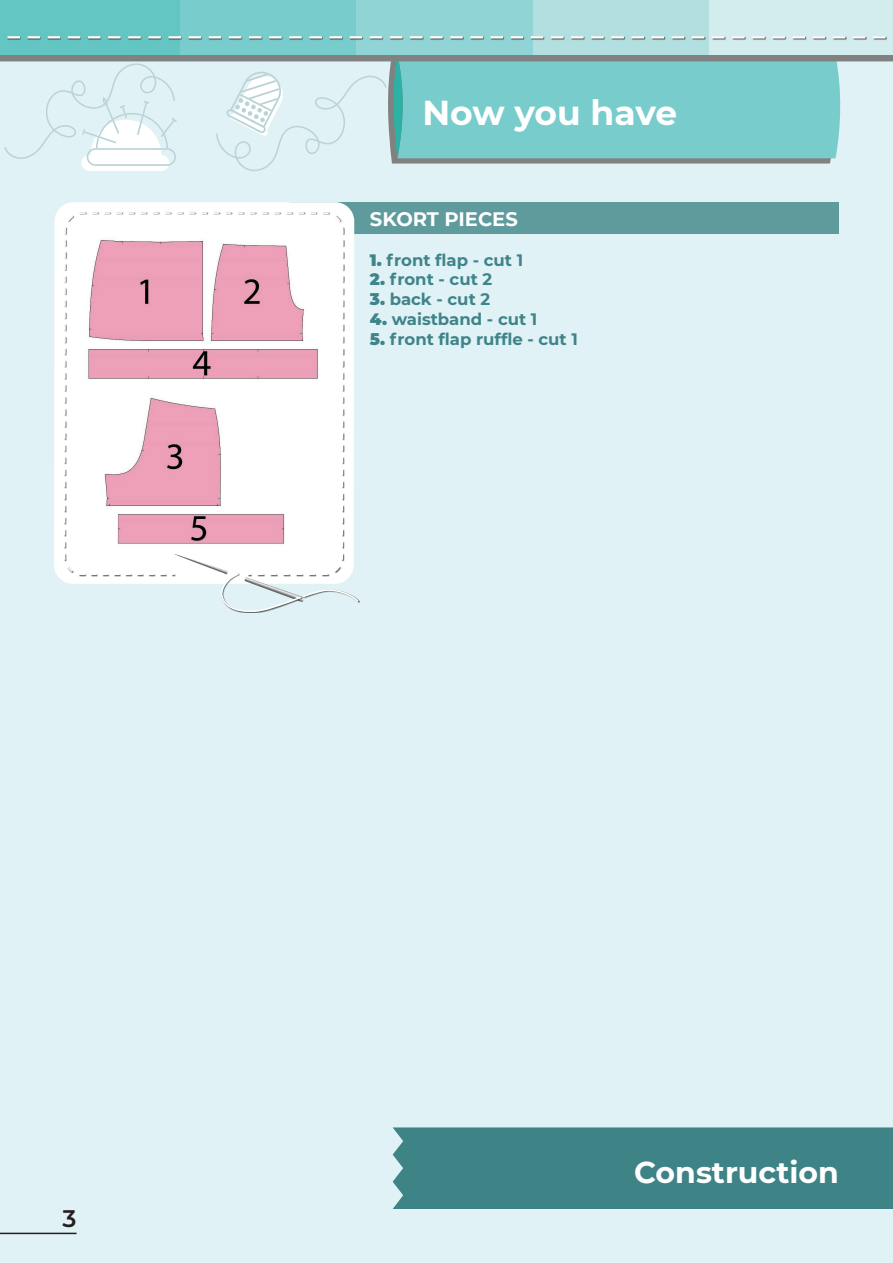
<style>
.page{position:relative;width:893px;height:1263px;background:#fff}
.page>*{position:absolute;margin:0;border:0;box-sizing:border-box;transform-origin:0 0}
.t1{font:700 34.5px "Montserrat";letter-spacing:-.01em;color:#fff}
.t2{font:700 30px "Montserrat";color:#fff}
.t3{font:600 24px "Montserrat";color:#231f20}
.t4{font:700 19.5px "Montserrat";color:#fff}
.t5{font:700 16.5px "Montserrat";color:#3f848a}
.s1{font-weight:900}
</style>
<div class="page">
<div style="left:0;top:1px;width:893px;height:1262px;background:#e0f2f5"></div>
<div style="left:708px;top:0;width:185px;height:55px;background:#d3eced"></div>
<div style="left:532px;top:0;width:176px;height:55px;background:#b2dfdf"></div>
<div style="left:356px;top:0;width:176px;height:55px;background:#91d4d5"></div>
<div style="left:180px;top:0;width:176px;height:55px;background:#78cccb"></div>
<div style="left:0;top:0;width:180px;height:55px;background:#64c6c3"></div>
<svg style="left:0;top:55px;width:893px;height:116px"></svg>
<hr style="left:0;top:0;width:1px;height:55px;background:#d3eced">
<hr style="left:7px;top:36px;width:880px;height:4px;background:#231f20;opacity:.75">
<svg style="left:853px;top:36px;width:12px;height:2px"></svg>
<svg style="left:833px;top:36px;width:12px;height:2px"></svg>
<svg style="left:813px;top:36px;width:12px;height:2px"></svg>
<svg style="left:792px;top:36px;width:13px;height:2px"></svg>
<svg style="left:772px;top:36px;width:13px;height:2px"></svg>
<svg style="left:752px;top:36px;width:13px;height:2px"></svg>
<svg style="left:732px;top:36px;width:13px;height:2px"></svg>
<svg style="left:712px;top:36px;width:12px;height:2px"></svg>
<svg style="left:692px;top:36px;width:12px;height:2px"></svg>
<svg style="left:672px;top:36px;width:12px;height:2px"></svg>
<svg style="left:652px;top:36px;width:12px;height:2px"></svg>
<svg style="left:631px;top:36px;width:13px;height:2px"></svg>
<svg style="left:611px;top:36px;width:13px;height:2px"></svg>
<svg style="left:591px;top:36px;width:13px;height:2px"></svg>
<svg style="left:571px;top:36px;width:13px;height:2px"></svg>
<svg style="left:551px;top:36px;width:12px;height:2px"></svg>
<svg style="left:531px;top:36px;width:12px;height:2px"></svg>
<svg style="left:511px;top:36px;width:12px;height:2px"></svg>
<svg style="left:490px;top:36px;width:13px;height:2px"></svg>
<svg style="left:470px;top:36px;width:13px;height:2px"></svg>
<svg style="left:450px;top:36px;width:13px;height:2px"></svg>
<svg style="left:430px;top:36px;width:13px;height:2px"></svg>
<svg style="left:410px;top:36px;width:13px;height:2px"></svg>
<svg style="left:390px;top:36px;width:12px;height:2px"></svg>
<svg style="left:370px;top:36px;width:12px;height:2px"></svg>
<svg style="left:350px;top:36px;width:12px;height:2px"></svg>
<svg style="left:329px;top:36px;width:13px;height:2px"></svg>
<svg style="left:309px;top:36px;width:13px;height:2px"></svg>
<svg style="left:289px;top:36px;width:13px;height:2px"></svg>
<svg style="left:269px;top:36px;width:13px;height:2px"></svg>
<svg style="left:249px;top:36px;width:13px;height:2px"></svg>
<svg style="left:229px;top:36px;width:12px;height:2px"></svg>
<svg style="left:209px;top:36px;width:12px;height:2px"></svg>
<svg style="left:189px;top:36px;width:12px;height:2px"></svg>
<svg style="left:168px;top:36px;width:13px;height:2px"></svg>
<svg style="left:148px;top:36px;width:13px;height:2px"></svg>
<svg style="left:128px;top:36px;width:13px;height:2px"></svg>
<svg style="left:108px;top:36px;width:13px;height:2px"></svg>
<svg style="left:88px;top:36px;width:13px;height:2px"></svg>
<svg style="left:68px;top:36px;width:12px;height:2px"></svg>
<svg style="left:48px;top:36px;width:12px;height:2px"></svg>
<svg style="left:28px;top:36px;width:12px;height:2px"></svg>
<svg style="left:7px;top:36px;width:13px;height:2px"></svg>
<svg style="left:873px;top:36px;width:12px;height:2px"></svg>
<hr style="left:0;top:1233px;width:77px;height:1px;background:#231f20">
<div style="left:393px;top:1127px;width:500px;height:82px;background:#3e8487"></div>
<div style="left:290px;top:202px;width:549px;height:32px;background:#5f9a9d"></div>
<svg style="left:54px;top:202px;width:300px;height:379px;background:#fbfcfd"></svg>
<svg style="left:63px;top:212px;width:281px;height:24px;background:#fbfbfb"></svg>
<svg style="left:63px;top:236px;width:297px;height:377px"></svg>
<img style="left:86px;top:230px;width:234px;height:154px">
<img style="left:103px;top:395px;width:186px;height:154px">
<h1 class="t1" style="left:422px;top:88px;width:256px">Now you have</h1>
<p class="t4" style="left:370px;top:205px;width:147px">Skort pi eces</p>
<p class="t5" style="left:370px;top:248px;width:155px"><span class="s1">1.</span> front flap - cut 1</p>
<p class="t5" style="left:370px;top:268px;width:124px"><span class="s1">2.</span> front - cut 2</p>
<p class="t5" style="left:370px;top:287px;width:122px"><span class="s1">3.</span> back - cut 2</p>
<p class="t5" style="left:370px;top:307px;width:169px"><span class="s1">4.</span> waistband - cut 1</p>
<p class="t5" style="left:370px;top:327px;width:209px"><span class="s1">5.</span> front flap ruffle - cut 1</p>
<h3 class="t3" style="left:63px;top:1201px;width:15px">3</h3>
<h2 class="t2" style="left:634px;top:1150px;width:206px">Construction</h2>
</div>
